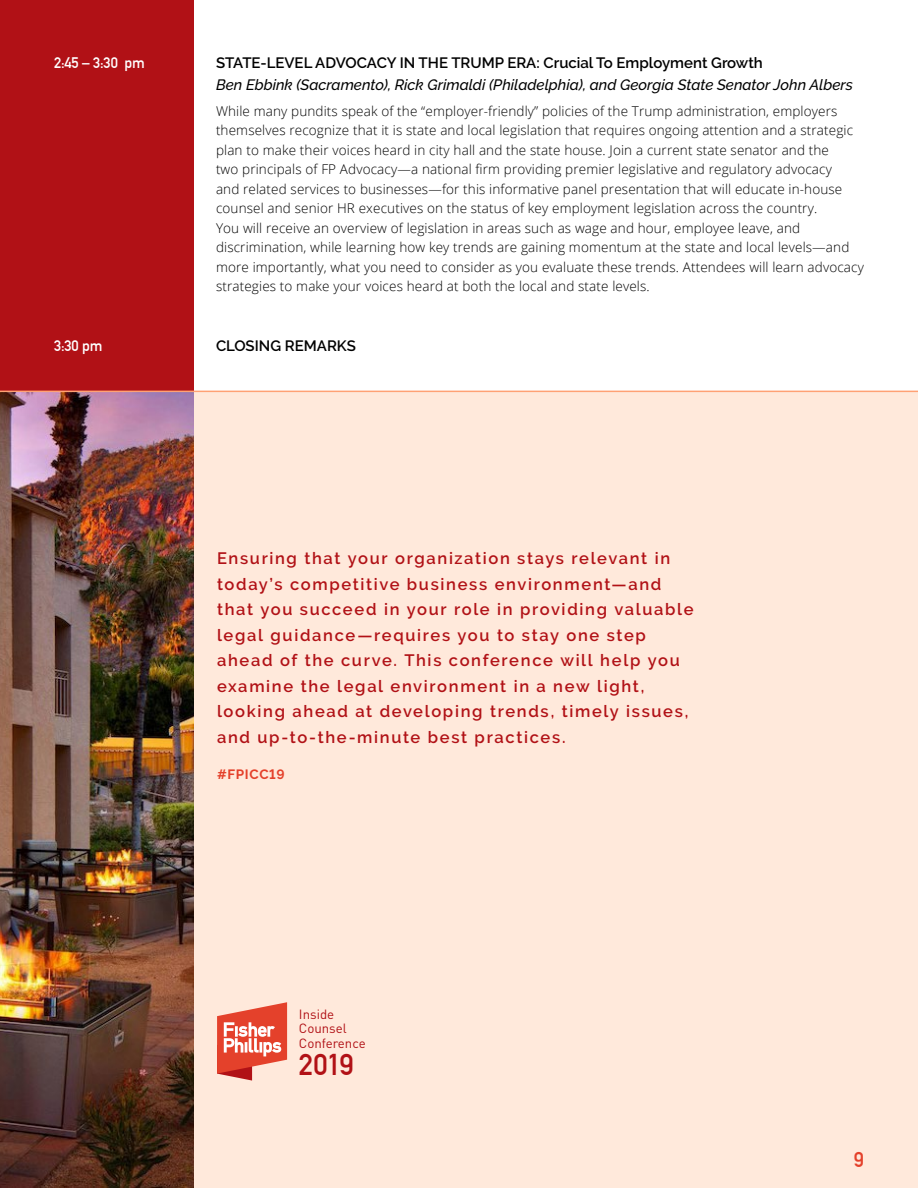
<style>
.page{position:relative;width:918px;height:1188px;background:#fff}
.page>*{position:absolute;margin:0;border:0;box-sizing:border-box;transform-origin:0 0}
.t1{font:700 29.4px "DIN Alternate";color:#b11116}
.t2{font:700 21px "DIN Alternate";color:#e4412b}
.t3{font:600 16.5px/25.5px "Raleway";letter-spacing:.1em;color:#b11116}
.t4{font:italic 500 15px "Raleway";color:#000}
.t5{font:600 15px "Raleway";color:#000}
.t6{font:700 15px "DIN Alternate";letter-spacing:-.01em;color:#fff}
.t7{font:300 13.5px/19.5px "Open Sans";letter-spacing:.01em;color:#000}
.t8{font:700 13.5px "Raleway";letter-spacing:.05em;color:#e4412b}
.t9{font:13.2px "DIN";color:#b11116}
</style>
<div class="page">
<div style="left:0;top:0;width:194px;height:1188px;background:#b11116"></div>
<img style="left:0;top:393px;width:194px;height:795px">
<div style="left:194px;top:392px;width:724px;height:796px;background:#ffe9db"></div>
<hr style="left:0;top:391px;width:918px;height:1px;background:#ffa174">
<svg style="left:217px;top:1002px;width:70px;height:79px"></svg>
<p class="t6" style="left:54px;top:51px;width:65px">2:45 – 3:30</p>
<p class="t6" style="left:125px;top:51px;width:22px">pm</p>
<p class="t6" style="left:54px;top:335px;width:50px">3:30 pm</p>
<p class="t5" style="left:216px;top:54px;width:548px">STATE-LEVEL ADVOCACY IN THE TRUMP ERA: Crucial To Employment Growth</p>
<p class="t4" style="left:216px;top:76px;width:638px">Ben Ebbink (Sacramento ,) Rick Grimaldi (Philadelphia ,) and Georgia State Senator John Albers</p>
<p class="t7" style="left:216px;top:101px;width:650px">While many pundits speak of the “employer-friendly” policies of the Trump administration, employers themselves recognize that it is state and local legislation that requires ongoing attention and a strategic plan to make their voices heard in city hall and the state house. Join a current state senator and the<br>two principals of FP Advocacy—a national firm providing premier legislative and regulatory advocacy<br>and related services to businesses—for this informative panel presentation that will educate in-house counsel and senior HR executives on the status of key employment legislation across the country.<br>You will receive an overview of legislation in areas such as wage and hour, employee leave, and discrimination, while learning how key trends are gaining momentum at the state and local levels—and more importantly, what you need to consider as you evaluate these trends. Attendees will learn advocacy strategies to make your voices heard at both the local and state levels.</p>
<p class="t5" style="left:216px;top:337px;width:141px">CLOSING REMARKS</p>
<p class="t3" style="left:217px;top:546px;width:478px">Ensuring that your organization stays relevant in today s’ competitive business environment—and that you succeed in your role in providing valuable legal guidance—requires you to stay one step ahead of the curve. This conference will help you examine the legal environment in a new light, looking ahead at developing trends, timely issues, and up-to-the-minute best practices.</p>
<p class="t8" style="left:217px;top:766px;width:69px">#FPICC19</p>
<p class="t9" style="left:299px;top:1006px;width:37px">Inside</p>
<p class="t9" style="left:299px;top:1020px;width:49px">Counsel</p>
<p class="t9" style="left:299px;top:1035px;width:68px">Conference</p>
<p class="t1" style="left:299px;top:1042px;width:56px">2019</p>
<p class="t2" style="left:854px;top:1144px;width:12px">9</p>
</div>
